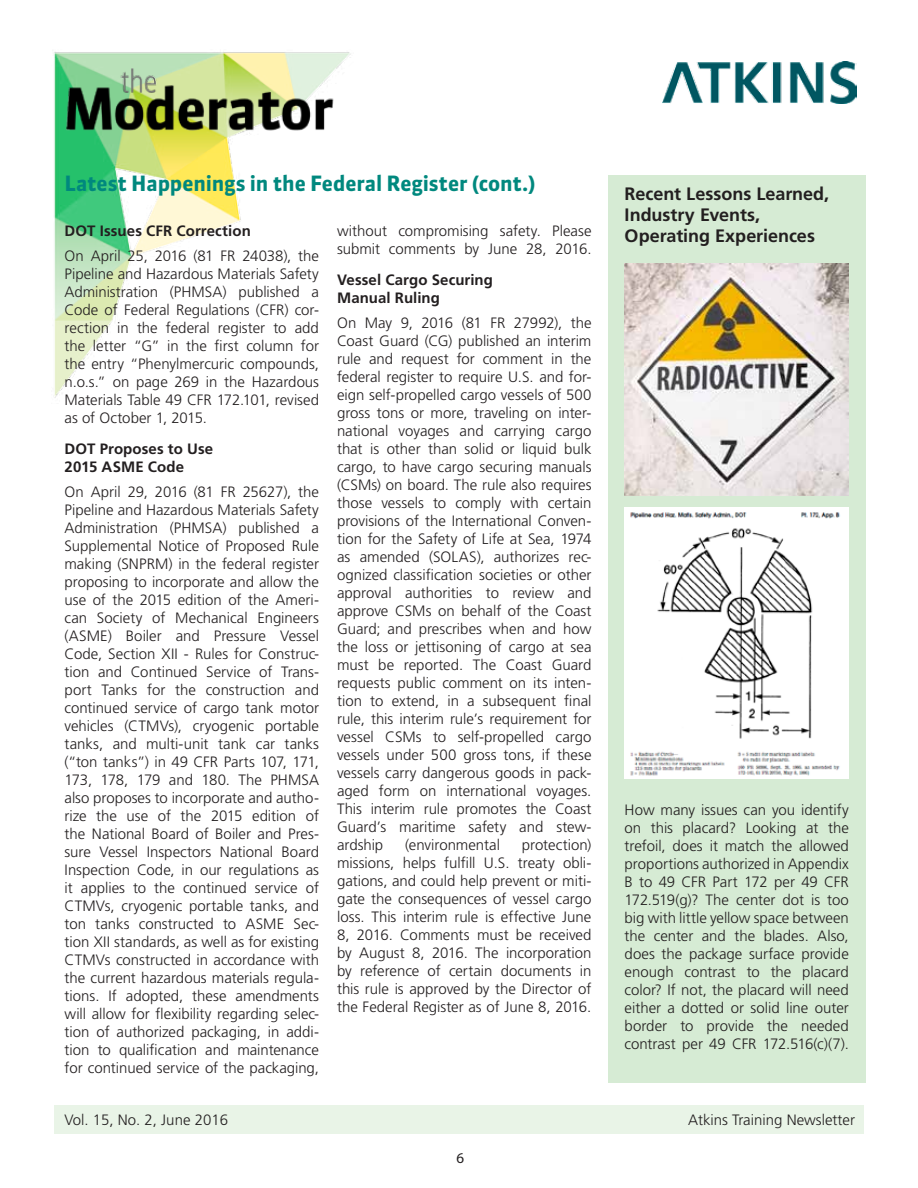
<style>
.page{position:relative;width:918px;height:1188px;background:#fff}
.page>*{position:absolute;margin:0;border:0;box-sizing:border-box;transform-origin:0 0}
.t1{font:700 21px "Sanuk OT";letter-spacing:-.005em;color:#00887e}
.t2{font:700 18px/21px "Frutiger LT Std";color:#231f20}
.t3{font:300 15px/18px "Frutiger LT Std";color:#231f20;text-align:justify}
.t4{font:700 15px/18px "Frutiger LT Std";letter-spacing:.005em;color:#231f20}
.t5{font:15px "Myriad Pro";color:#231f20}
</style>
<div class="page">
<div style="left:54px;top:1105px;width:810px;height:29px;background:#e9f4e7"></div>
<img style="left:662px;top:62px;width:195px;height:42px">
<img style="left:54px;top:52px;width:297px;height:346px">
<img style="left:65px;top:68px;width:270px;height:64px">
<div style="left:608px;top:175px;width:257px;height:907px;background:#d6ebd4"></div>
<img style="left:625px;top:264px;width:224px;height:232px">
<img style="left:625px;top:508px;width:224px;height:271px">
<h1 class="t1" style="left:65px;top:170px;width:473px">Latest Happenings in the Federal Register (cont.)</h1>
<p class="t4" style="left:65px;top:222px;width:188px">DOT Issues CFR Correction</p>
<p class="t3" style="left:65px;top:247px;width:256px">On April 25, 2016 (81 FR 24038), the Pipeline and Hazardous Materials Safety Administration (PHMSA) published a Code of Federal Regulations (CFR) cor&shy;rection in the federal register to add the letter “G” in the first column for the entry “Phenylmercuric compounds, n.o.s.” on page 269 in the Hazardous Materials Table 49 CFR 172.101, revised as of October 1, 2015.</p>
<p class="t4" style="left:65px;top:440px;width:150px">DOT Proposes to Use<br>2015 ASME Code</p>
<p class="t3" style="left:65px;top:483px;width:256px">On April 29, 2016 (81 FR 25627), the Pipeline and Hazardous Materials Safety Administration (PHMSA) published a Supplemental Notice of Proposed Rule making (SNPRM) in the federal register proposing to incorporate and allow the use of the 2015 edition of the Ameri&shy;can Society of Mechanical Engineers (ASME) Boiler and Pressure Vessel Code, Section XII - Rules for Construc&shy;tion and Continued Service of Trans&shy;port Tanks for the construction and continued service of cargo tank motor vehicles (CTMVs), cryogenic portable tanks, and multi-unit tank car tanks (“ton tanks”) in 49 CFR Parts 107, 171, 173, 178, 179 and 180. The PHMSA also proposes to incorporate and autho&shy;rize the use of the 2015 edition of the National Board of Boiler and Pres&shy;sure Vessel Inspectors National Board Inspection Code, in our regulations as it applies to the continued service of CTMVs, cryogenic portable tanks, and ton tanks constructed to ASME Sec&shy;tion XII standards, as well as for existing CTMVs constructed in accordance with the current hazardous materials regula&shy;tions. If adopted, these amendments will allow for flexibility regarding selec&shy;tion of authorized packaging, in addi&shy;tion to qualification and maintenance for continued service of the packaging,</p>
<p class="t3" style="left:337px;top:222px;width:256px">without compromising safety. Please submit comments by June 28, 2016.</p>
<p class="t4" style="left:337px;top:271px;width:157px">Vessel Cargo Securing<br>Manual Ruling</p>
<p class="t3" style="left:337px;top:314px;width:256px">On May 9, 2016 (81 FR 27992), the Coast Guard (CG) published an interim rule and request for comment in the federal register to require U.S. and for&shy;eign self-propelled cargo vessels of 500 gross tons or more, traveling on inter&shy;national voyages and carrying cargo that is other than solid or liquid bulk cargo, to have cargo securing manuals (CSMs) on board. The rule also requires those vessels to comply with certain provisions of the International Conven&shy;tion for the Safety of Life at Sea, 1974 as amended (SOLAS), authorizes rec&shy;ognized classification societies or other approval authorities to review and approve CSMs on behalf of the Coast Guard; and prescribes when and how the loss or jettisoning of cargo at sea must be reported. The Coast Guard requests public comment on its inten&shy;tion to extend, in a subsequent final rule, this interim rule’s requirement for vessel CSMs to self-propelled cargo vessels under 500 gross tons, if these vessels carry dangerous goods in pack&shy;aged form on international voyages.<br>This interim rule promotes the Coast Guard’s maritime safety and stew&shy;ardship</p>
<p class="t3" style="left:337px;top:836px;width:256px;text-indent:185px">protection) missions, helps fulfill U.S. treaty obli&shy;gations, and could help prevent or miti&shy;gate the consequences of vessel cargo loss. This interim rule is effective June 8, 2016. Comments must be received by August 8, 2016. The incorporation by reference of certain documents in this rule is approved by the Director of the Federal Register as of June 8, 2016.</p>
<p class="t3" style="left:405px;top:836px;width:96px">(environmental</p>
<p class="t2" style="left:625px;top:184px;width:206px">Recent Lessons Learned,<br>Industry Events,<br>Operating Experiences</p>
<p class="t3" style="left:625px;top:801px;width:226px">How many issues can you identify on this placard? Looking at the trefoil, does it match the allowed proportions authorized in Appendix B to 49 CFR Part 172 per 49 CFR 172.519(g)? The center dot is too big with little yellow space between the center and the blades. Also, does the package surface provide enough contrast to the placard color? If not, the placard will need either a dotted or solid line outer border to provide the needed contrast per 49 CFR 172.516(c)(7).</p>
<p class="t3" style="left:65px;top:1111px;width:165px">Vol. 15, No. 2, June 2016</p>
<p class="t3" style="left:688px;top:1111px;width:168px">Atkins Training Newsletter</p>
<p class="t5" style="left:457px;top:1149px;width:9px">6</p>
</div>
